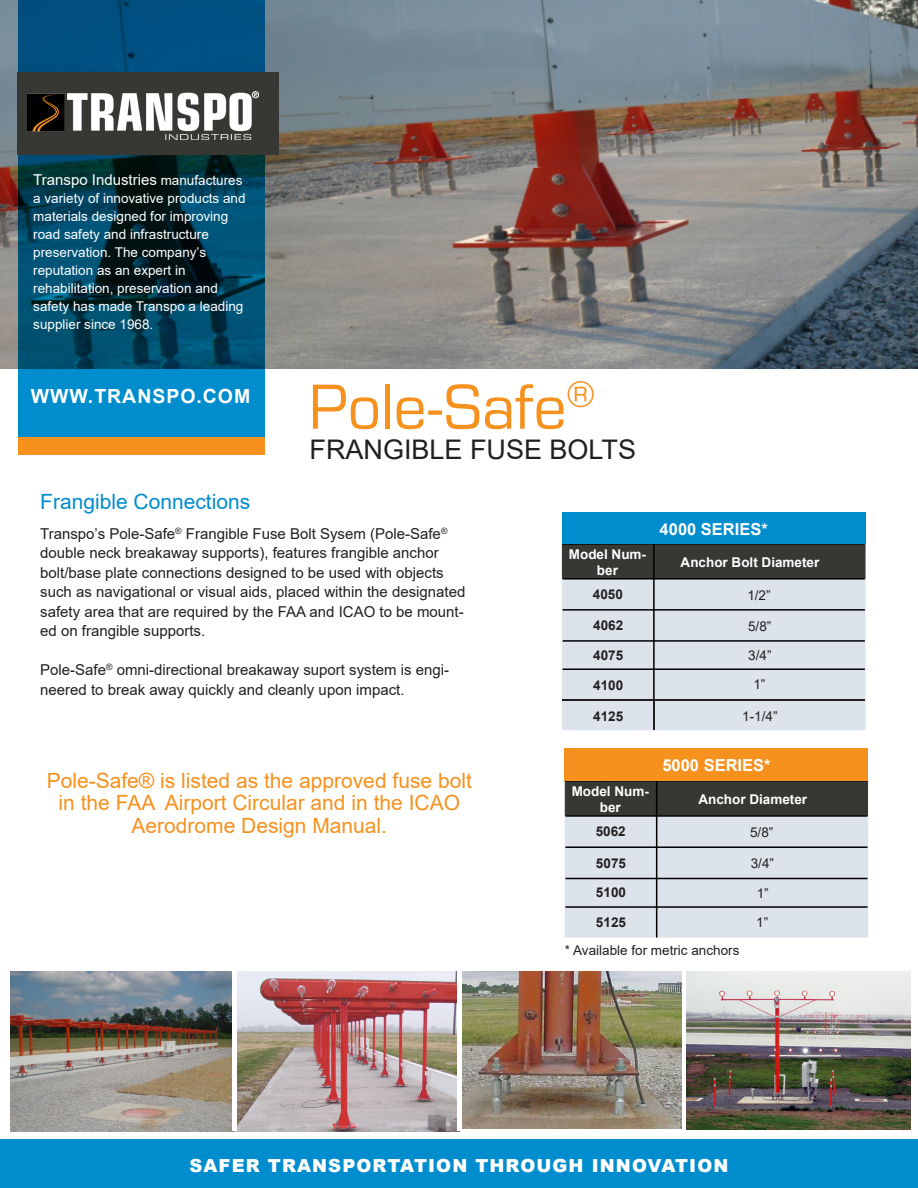
<style>
.page{position:relative;width:918px;height:1188px;background:#fff}
.page>*{position:absolute;margin:0;border:0;box-sizing:border-box;transform-origin:0 0}
.t1{font:66px "Eurostile";color:#f6911e}
.t2{font:27px "Arial";color:#231f20}
.t3{font:21px/22.5px "Arial";color:#f6911e;text-align:center}
.t4{font:21px "Arial";color:#008dce}
.t5{font:700 19.5px "Arial";letter-spacing:.05em;color:#fff}
.t6{font:900 18px "Arial";letter-spacing:.06em;color:#fff}
.t7{font:700 16.5px "Arial";color:#fff}
.t8{font:15px/19.5px "Arial";color:#231f20}
.t9{font:15px "Arial";color:#fff}
.t10{font:13.5px/18px "Arial";color:#fff}
.t11{font:13.5px "Arial";color:#231f20}
.t12{font:700 13.5px/16.2px "Arial";color:#fff;text-align:center}
.t13{font:700 13.5px "Arial";color:#231f20}
.s1{font-size:13.5px}
</style>
<div class="page">
<img style="left:0;top:0;width:18px;height:368px">
<div style="left:0;top:1139px;width:918px;height:49px;background:#008dce"></div>
<img style="left:265px;top:0;width:653px;height:368px">
<svg style="left:18px;top:0;width:247px;height:437px;background:#004e71"></svg>
<div style="left:18px;top:73px;width:261px;height:82px;background:#373834"></div>
<div style="left:18px;top:437px;width:247px;height:18px;background:#f6911e"></div>
<div style="left:562px;top:544px;width:304px;height:35px;background:#373834"></div>
<div style="left:562px;top:579px;width:304px;height:151px;background:#dce3eb"></div>
<hr style="left:562px;top:543px;width:72px;height:2px;background:#000">
<hr style="left:634px;top:543px;width:102px;height:2px;background:#000">
<hr style="left:653px;top:544px;width:2px;height:34px;background:#000">
<hr style="left:736px;top:543px;width:129px;height:2px;background:#000">
<hr style="left:563px;top:578px;width:71px;height:2px;background:#000">
<hr style="left:634px;top:578px;width:102px;height:2px;background:#000">
<hr style="left:653px;top:579px;width:2px;height:30px;background:#000">
<hr style="left:736px;top:578px;width:129px;height:2px;background:#000">
<hr style="left:563px;top:609px;width:71px;height:2px;background:#000">
<hr style="left:634px;top:609px;width:102px;height:2px;background:#000">
<hr style="left:653px;top:611px;width:2px;height:29px;background:#000">
<hr style="left:736px;top:609px;width:129px;height:2px;background:#000">
<hr style="left:563px;top:640px;width:71px;height:2px;background:#000">
<hr style="left:634px;top:640px;width:102px;height:2px;background:#000">
<hr style="left:653px;top:642px;width:2px;height:27px;background:#000">
<hr style="left:736px;top:640px;width:129px;height:2px;background:#000">
<hr style="left:563px;top:669px;width:71px;height:1px;background:#000">
<hr style="left:634px;top:669px;width:102px;height:1px;background:#000">
<hr style="left:653px;top:670px;width:2px;height:30px;background:#000">
<hr style="left:736px;top:669px;width:129px;height:1px;background:#000">
<div style="left:562px;top:512px;width:303px;height:32px;background:#008dce"></div>
<img style="left:10px;top:971px;width:901px;height:160px">
<hr style="left:233px;top:971px;width:4px;height:160px;background:#fff">
<div style="left:457px;top:971px;width:5px;height:160px;background:#fff"></div>
<hr style="left:682px;top:971px;width:4px;height:160px;background:#fff">
<img style="left:27px;top:91px;width:232px;height:49px">
<hr style="left:563px;top:699px;width:302px;height:2px;background:#231f20">
<hr style="left:653px;top:699px;width:2px;height:31px;background:#231f20">
<svg style="left:565px;top:781px;width:303px;height:157px;background:#b0b6bb"></svg>
<hr style="left:739px;top:878px;width:129px;height:1px;background:#000">
<hr style="left:565px;top:906px;width:72px;height:2px;background:#000">
<hr style="left:637px;top:906px;width:102px;height:2px;background:#000">
<hr style="left:656px;top:908px;width:1px;height:30px;background:#000">
<hr style="left:739px;top:906px;width:129px;height:2px;background:#000">
<div style="left:565px;top:749px;width:303px;height:32px;background:#f6911e"></div>
<p class="t9" style="left:33px;top:170px;width:211px">Transpo Industries <span class="s1">manufactures</span></p>
<p class="t10" style="left:33px;top:190px;width:214px">a variety of innovative products and</p>
<p class="t10" style="left:33px;top:208px;width:197px">materials designed for improving road safety and infrastructure</p>
<p class="t10" style="left:33px;top:244px;width:174px">preservation. The company’s</p>
<p class="t10" style="left:33px;top:262px;width:154px">reputation as an expert in</p>
<p class="t10" style="left:33px;top:280px;width:212px">rehabilitation, preservation and safety has made Transpo a leading supplier since 1968.</p>
<p class="t5" style="left:31px;top:383px;width:221px">WWW.TRANSPO.COM</p>
<p class="t1" style="left:309px;top:362px;width:288px">Pole-Safe<sup>®</sup></p>
<p class="t2" style="left:310px;top:431px;width:328px">FRANGIBLE FUSE BOLTS</p>
<p class="t4" style="left:40px;top:487px;width:212px">Frangible Connections</p>
<p class="t8" style="left:40px;top:524px;width:427px">Transpo’s Pole-Safe<sup>®</sup> Frangible Fuse Bolt Sysem (Pole-Safe<sup>® </sup>double neck breakaway supports), features frangible anchor bolt/base plate connections designed to be used with objects such as navigational or visual aids, placed within the designated safety area that are required by the FAA and ICAO to be mount&shy;ed on frangible supports.</p>
<p class="t8" style="left:40px;top:660px;width:411px">Pole-Safe<sup>®</sup> omni-directional breakaway suport system is engi&shy;neered to break away quickly and cleanly upon impact.</p>
<p class="t7" style="left:660px;top:517px;width:110px">4000 SERIES*</p>
<p class="t12" style="left:569px;top:546px;width:79px">Model Num&shy;ber</p>
<p class="t12" style="left:681px;top:554px;width:140px">Anchor Bolt Diameter</p>
<p class="t13" style="left:593px;top:585px;width:32px">4050</p>
<p class="t13" style="left:593px;top:616px;width:32px">4062</p>
<p class="t13" style="left:593px;top:646px;width:32px">4075</p>
<p class="t13" style="left:593px;top:675px;width:32px">4100</p>
<p class="t11" style="left:747px;top:586px;width:25px">1/2”</p>
<p class="t11" style="left:748px;top:617px;width:25px">5/8”</p>
<p class="t11" style="left:748px;top:646px;width:25px">3/4”</p>
<p class="t11" style="left:753px;top:675px;width:14px">1”</p>
<p class="t3" style="left:47px;top:769px;width:427px">Pole-Safe® is listed as the approved fuse bolt in the FAA Airport Circular and in the ICAO<br>Aerodrome Design Manual.</p>
<p class="t13" style="left:593px;top:707px;width:32px">4125</p>
<p class="t11" style="left:742px;top:707px;width:37px">1-1/4”</p>
<p class="t7" style="left:662px;top:754px;width:110px">5000 SERIES*</p>
<p class="t12" style="left:572px;top:783px;width:79px">Model Num&shy;ber</p>
<p class="t12" style="left:698px;top:791px;width:110px">Anchor Diameter</p>
<p class="t13" style="left:596px;top:822px;width:32px">5062</p>
<p class="t13" style="left:596px;top:854px;width:32px">5075</p>
<p class="t13" style="left:596px;top:883px;width:32px">5100</p>
<p class="t13" style="left:596px;top:913px;width:32px">5125</p>
<p class="t11" style="left:750px;top:823px;width:25px">5/8”</p>
<p class="t11" style="left:751px;top:854px;width:25px">3/4”</p>
<p class="t11" style="left:757px;top:884px;width:14px">1”</p>
<p class="t11" style="left:756px;top:913px;width:14px">1”</p>
<p class="t11" style="left:565px;top:941px;width:176px">* Available for metric anchors</p>
<p class="t6" style="left:189px;top:1153px;width:540px">SAFER TRANSPORTATION THROUGH INNOVATION</p>
</div>
